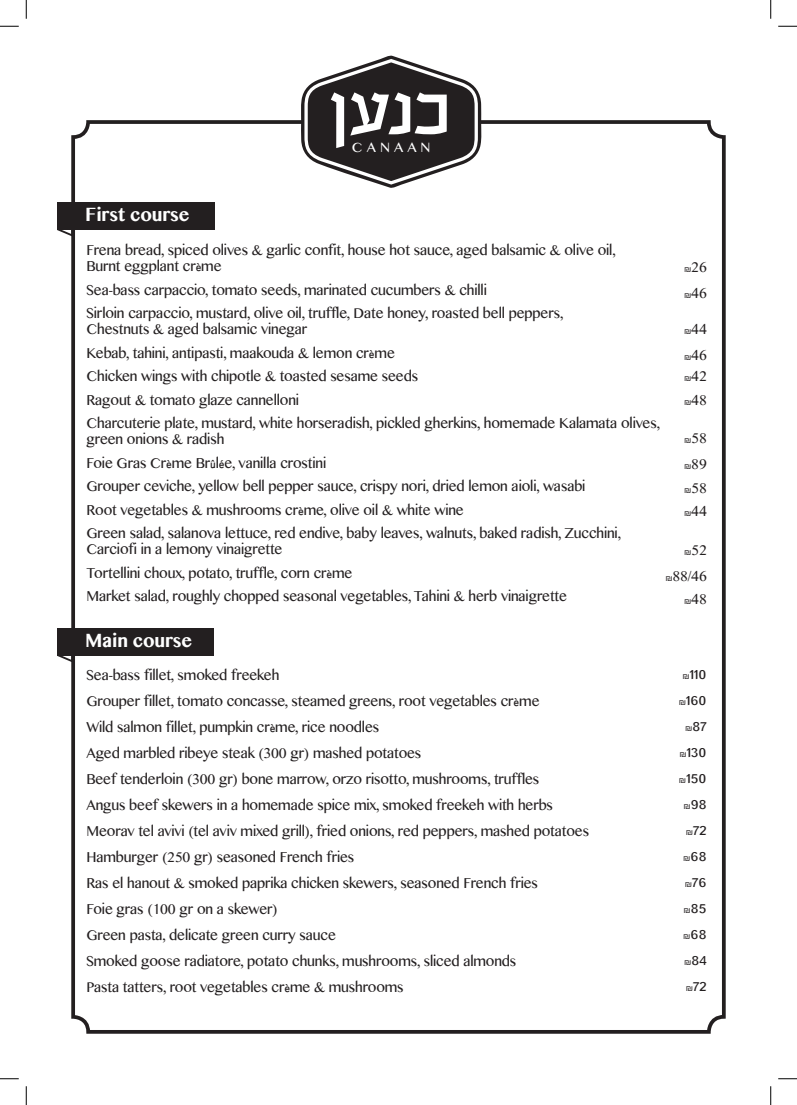
<style>
.page{position:relative;width:797px;height:1105px;background:#fff}
.page>*{position:absolute;margin:0;border:0;box-sizing:border-box;transform-origin:0 0}
.t1{font:75.38px "Neve Zedeq OE";color:#fff}
.t2{font:700 18.75px "Gurmukhi MN";letter-spacing:-.01em;color:#fff;scale:.95 1}
.t3{font:300 17.25px/26px "Neve Zedeq OE";letter-spacing:-.03em;color:#231f20;text-align:center}
.t4{font:14.38px/26px "Gurmukhi MN";letter-spacing:-.01em;color:#231f20;scale:.95 1}
.t5{font:13.5px "Gurmukhi MN";letter-spacing:.3em;color:#fff}
.s1{font-family:"Win Soft Pro";font-weight:500}
.s2{font-family:"Win Soft Pro";font-weight:500;font-size:14.38px}
</style>
<div class="page">
<div style="left:71px;top:120px;width:654px;height:914px;border:4px solid #231f20;border-radius:15px"></div>
<svg style="left:301px;top:55px;width:181px;height:133px"></svg>
<div style="left:57px;top:202px;width:157px;height:28px;background:#231f20"></div>
<div style="left:57px;top:628px;width:157px;height:28px;background:#231f20"></div>
<svg style="left:57px;top:201px;width:18px;height:37px"></svg>
<svg style="left:57px;top:627px;width:18px;height:37px"></svg>
<svg style="left:0;top:25px;width:19px;height:2px"></svg>
<svg style="left:778px;top:25px;width:19px;height:2px"></svg>
<svg style="left:0;top:1078px;width:19px;height:1px"></svg>
<svg style="left:778px;top:1078px;width:19px;height:1px"></svg>
<svg style="left:25px;top:0;width:2px;height:19px"></svg>
<svg style="left:25px;top:1086px;width:2px;height:19px"></svg>
<svg style="left:770px;top:0;width:1px;height:19px"></svg>
<svg style="left:770px;top:1086px;width:1px;height:19px"></svg>
<h2 class="t2" style="left:85px;top:202px;width:112px">First course</h2>
<h1 class="t1" style="left:330px;top:74px;width:123px">כנען</h1>
<p class="t5" style="left:352px;top:139px;width:80px">CANAAN</p>
<p class="t4" style="left:86px;top:243px;width:558px;line-height:16px">Frena bread, spiced olives &amp; garlic confit, house hot sauce, aged balsamic &amp; olive oil,<br>Burnt eggplant cr<span class="s1">è</span>me</p>
<p class="t4" style="left:86px;top:279px;width:503px;line-height:23.5px">Sea-bass carpaccio, tomato seeds, marinated cucumbers &amp; chilli<br>Sirloin carpaccio, mustard, olive oil, truffle, Date honey, roasted bell peppers,</p>
<p class="t4" style="left:86px;top:319px;width:605px;line-height:23.5px">Chestnuts &amp; aged balsamic vinegar<br>Kebab, tahini, antipasti, maakouda &amp; lemon cr<span class="s1">è</span>me<br>Chicken wings with chipotle &amp; toasted sesame seeds<br>Ragout &amp; tomato glaze cannelloni<br>Charcuterie plate, mustard, white horseradish, pickled gherkins, homemade Kalamata olives,</p>
<p class="t4" style="left:86px;top:429px;width:564px;line-height:23.5px">green onions &amp; radish<br>Foie Gras Cr<span class="s1">è</span>me Br<span class="s1">û</span>l<span class="s1">é</span>e, vanilla crostini<br>Grouper ceviche, yellow bell pepper sauce, crispy nori, dried lemon aioli, wasabi<br>Root vegetables &amp; mushrooms cr<span class="s1">è</span>me, olive oil &amp; white wine<br>Green salad, salanova lettuce, red endive, baby leaves, walnuts, baked radish, Zucchini,</p>
<p class="t4" style="left:86px;top:539px;width:507px;line-height:23.5px">Carciofi in a lemony vinaigrette<br>Tortellini choux, potato, truffle, corn cr<span class="s1">è</span>me<br>Market salad, roughly chopped seasonal vegetables, Tahini &amp; herb vinaigrette</p>
<p class="t4" style="left:684px;top:255px;width:25px"><span class="s1">₪</span>26 <span class="s1">₪</span>46</p>
<p class="t4" style="left:684px;top:317px;width:25px"><span class="s1">₪</span>44 <span class="s1">₪</span>46</p>
<p class="t4" style="left:684px;top:366px;width:25px;line-height:23.5px"><span class="s1">₪</span>42 <span class="s1">₪</span>48</p>
<p class="t4" style="left:684px;top:426px;width:25px"><span class="s1">₪</span>58 <span class="s1">₪</span>89</p>
<p class="t4" style="left:684px;top:477px;width:25px;line-height:23.5px"><span class="s1">₪</span>58 <span class="s1">₪</span>44</p>
<p class="t4" style="left:665px;top:538px;width:45px;text-align:right"><span class="s1">₪</span>52 <span class="s1">₪</span>88/46</p>
<p class="t4" style="left:684px;top:587px;width:25px"><span class="s1">₪</span>48</p>
<h2 class="t2" style="left:85px;top:628px;width:114px">Main course</h2>
<p class="t4" style="left:86px;top:663px;width:530px">Sea-bass fillet, smoked freekeh<br>Grouper fillet, tomato concasse, steamed greens, root vegetables cr<span class="s1">è</span>me<br>Wild salmon fillet, pumpkin cr<span class="s1">è</span>me, rice noodles<br>Aged marbled ribeye steak (300 gr) mashed potatoes<br>Beef tenderloin (300 gr) bone marrow, orzo risotto, mushrooms, truffles<br>Angus beef skewers in a homemade spice mix, smoked freekeh with herbs Meorav tel avivi (tel aviv mixed grill ,) fried onions, red peppers, mashed potatoes Hamburger (250 gr) seasoned French fries<br>Ras el hanout &amp; smoked paprika chicken skewers, seasoned French fries<br>Foie gras (100 gr on a skewer(<br>Green pasta, delicate green curry sauce<br>Smoked goose radiatore, potato chunks, mushrooms, sliced almonds<br>Pasta tatters, root vegetables cr<span class="s1">è</span>me &amp; mushrooms</p>
<p class="t3" style="left:679px;top:661px;width:29px"><span class="s2">₪</span>110 <span class="s2">₪</span>160 <span class="s2">₪</span>87 <span class="s2">₪</span>130 <span class="s2">₪</span>150 <span class="s2">₪</span>98 <span class="s2">₪</span>72 <span class="s2">₪</span>68 <span class="s2">₪</span>76 <span class="s2">₪</span>85 <span class="s2">₪</span>68 <span class="s2">₪</span>84 <span class="s2">₪</span>72</p>
</div>
